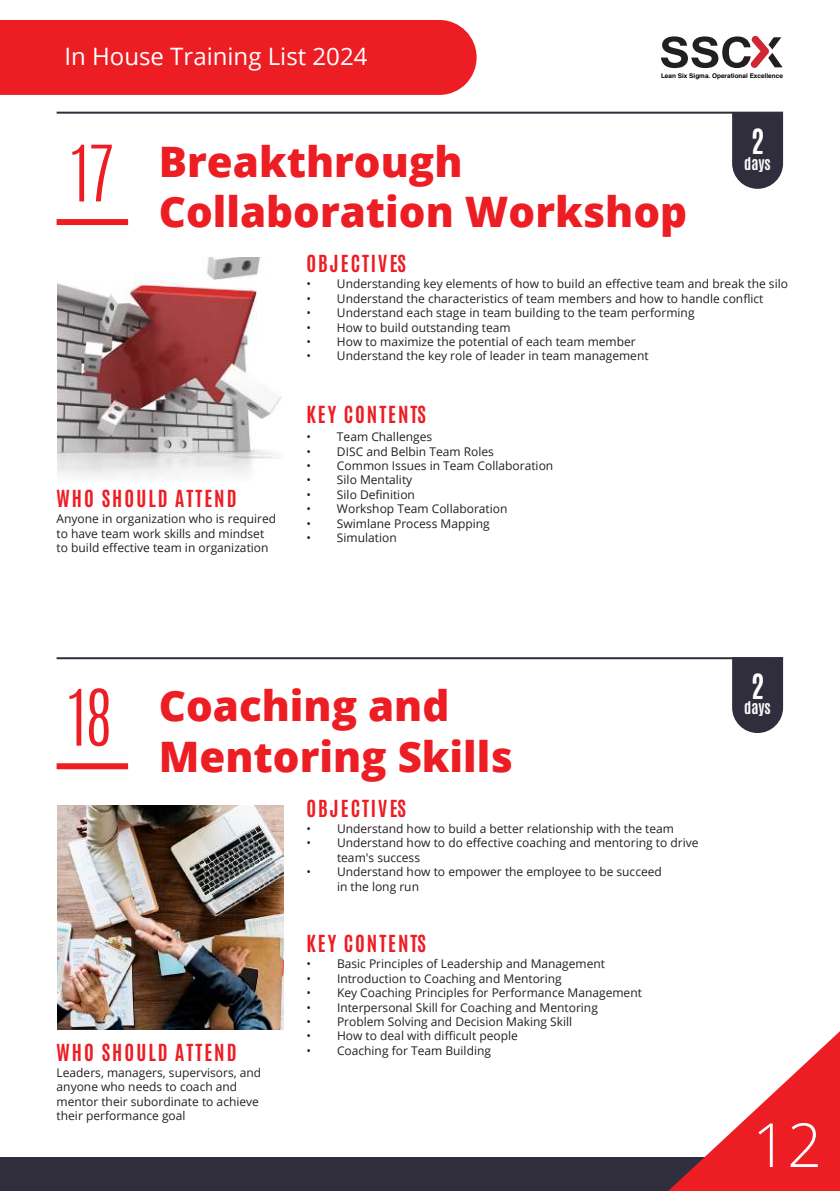
<style>
.page{position:relative;width:840px;height:1191px;background:#fff}
.page>*{position:absolute;margin:0;border:0;box-sizing:border-box;transform-origin:0 0}
.t1{font:300 66px "Antonio";color:#ed1d24}
.t2{font:300 60.8px "Open Sans";color:#fff}
.t3{font:800 42px/50.4px "Open Sans";color:#ed1d24}
.t4{font:700 29.6px "Antonio";color:#fff}
.t5{font:24px "Open Sans";color:#fff}
.t6{font:700 20px "Antonio";letter-spacing:.1em;color:#ed1d24}
.t7{font:700 14.8px "Antonio";color:#fff}
.t8{font:12px/14.4px "Open Sans";color:#231f20}
.t9{font:700 6.4px "Helvetica";color:#010101}
</style>
<div class="page">
<div style="left:0;top:1157px;width:839px;height:34px;background:#302e3c"></div>
<div style="left:0;top:20px;width:476px;height:75px;background:#ed1d24"></div>
<svg style="left:668px;top:1032px;width:171px;height:159px"></svg>
<hr style="left:57px;top:657px;width:725px;height:2px;background:#302e3c">
<hr style="left:57px;top:112px;width:725px;height:2px;background:#302e3c">
<div style="left:57px;top:763px;width:71px;height:6px;background:#ed1d24"></div>
<div style="left:57px;top:219px;width:71px;height:6px;background:#ed1d24"></div>
<svg style="left:731px;top:657px;width:51px;height:76px;background:#42404d"></svg>
<svg style="left:731px;top:113px;width:51px;height:76px;background:#42404d"></svg>
<img style="left:57px;top:257px;width:225px;height:219px">
<img style="left:57px;top:805px;width:226px;height:224px">
<svg style="left:661px;top:35px;width:121px;height:33px"></svg>
<h3 class="t5" style="left:64px;top:39px;width:304px">In House Training List 2024</h3>
<p class="t9" style="left:660px;top:71px;width:123px">Lean Six Sigma. Operational Excellence</p>
<h1 class="t1" style="left:71px;top:126px;width:44px">17</h1>
<h3 class="t3" style="left:159px;top:134px;width:529px">Breakthrough<br>Collaboration Workshop</h3>
<h3 class="t6" style="left:306px;top:249px;width:101px">OBJECTIVES</h3>
<h3 class="t4" style="left:750px;top:121px;width:15px">2</h3>
<p class="t7" style="left:743px;top:153px;width:28px">days</p>
<p class="t8" style="left:306px;top:276px;width:483px">• Understanding key elements of how to build an effective team and break the silo</p>
<p class="t8" style="left:306px;top:291px;width:458px">• Understand the characteristics of team members and how to handle conflict</p>
<p class="t8" style="left:306px;top:305px;width:389px">• Understand each stage in team building to the team performing</p>
<p class="t8" style="left:306px;top:320px;width:206px">• How to build outstanding team</p>
<p class="t8" style="left:306px;top:334px;width:331px">• How to maximize the potential of each team member</p>
<p class="t8" style="left:306px;top:348px;width:343px">• Understand the key role of leader in team management</p>
<h3 class="t6" style="left:306px;top:400px;width:121px">KEY CONTENTS</h3>
<h3 class="t6" style="left:57px;top:485px;width:181px">WHO SHOULD ATTEND</h3>
<p class="t8" style="left:57px;top:511px;width:221px">Anyone in organization who is required to have team work skills and mindset to build effective team in organization</p>
<p class="t8" style="left:306px;top:429px;width:127px">• Team Challenges</p>
<p class="t8" style="left:306px;top:444px;width:189px">• DISC and Belbin Team Roles</p>
<p class="t8" style="left:306px;top:458px;width:248px">• Common Issues in Team Collaboration</p>
<p class="t8" style="left:306px;top:472px;width:107px">• Silo Mentality</p>
<p class="t8" style="left:306px;top:487px;width:110px">• Silo Definition</p>
<p class="t8" style="left:306px;top:501px;width:202px">• Workshop Team Collaboration</p>
<p class="t8" style="left:306px;top:516px;width:185px">• Swimlane Process Mapping</p>
<p class="t8" style="left:306px;top:530px;width:92px">• Simulation</p>
<h1 class="t1" style="left:68px;top:670px;width:44px">18</h1>
<h3 class="t3" style="left:159px;top:678px;width:355px">Coaching and<br>Mentoring Skills</h3>
<h3 class="t6" style="left:306px;top:794px;width:101px">OBJECTIVES</h3>
<p class="t8" style="left:306px;top:821px;width:369px">• Understand how to build a better relationship with the team</p>
<p class="t8" style="left:337px;top:835px;width:363px;text-indent:-31px">• Understand how to do effective coaching and mentoring to drive team's success</p>
<p class="t8" style="left:337px;top:864px;width:326px;text-indent:-31px">• Understand how to empower the employee to be succeed in the long run</p>
<h3 class="t6" style="left:57px;top:1038px;width:181px">WHO SHOULD ATTEND</h3>
<p class="t8" style="left:57px;top:1065px;width:206px">Leaders, managers, supervisors, and anyone who needs to coach and mentor their subordinate to achieve their performance goal</p>
<h3 class="t6" style="left:306px;top:929px;width:121px">KEY CONTENTS</h3>
<p class="t8" style="left:306px;top:956px;width:300px">• Basic Principles of Leadership and Management</p>
<p class="t8" style="left:306px;top:970px;width:257px">• Introduction to Coaching and Mentoring</p>
<p class="t8" style="left:306px;top:985px;width:337px">• Key Coaching Principles for Performance Management</p>
<p class="t8" style="left:306px;top:999px;width:293px">• Interpersonal Skill for Coaching and Mentoring</p>
<p class="t8" style="left:306px;top:1014px;width:267px">• Problem Solving and Decision Making Skill</p>
<p class="t8" style="left:306px;top:1028px;width:213px">• How to deal with difficult people</p>
<p class="t8" style="left:306px;top:1042px;width:186px">• Coaching for Team Building</p>
<h3 class="t4" style="left:750px;top:665px;width:15px">2</h3>
<p class="t7" style="left:743px;top:697px;width:28px">days</p>
<h2 class="t2" style="left:752px;top:1103px;width:71px">12</h2>
</div>
